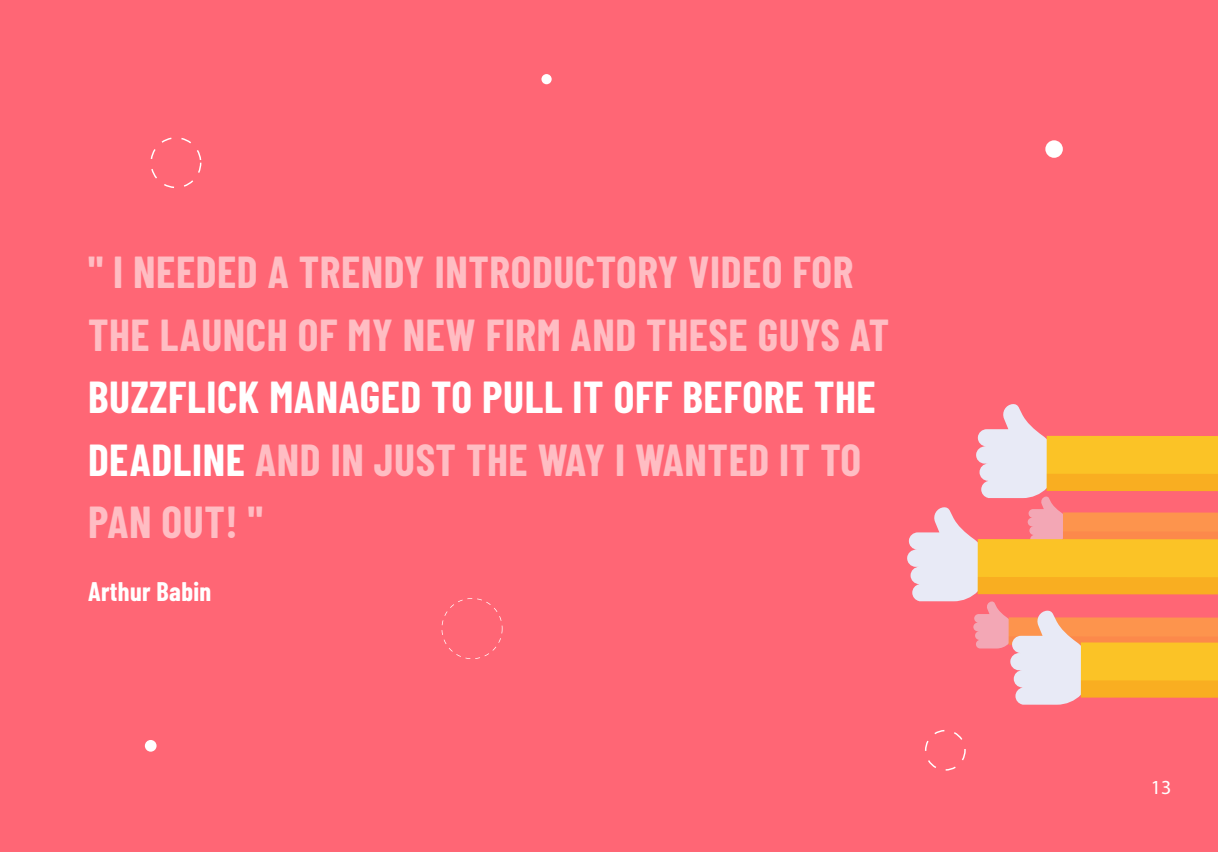
<style>
.page{position:relative;width:1218px;height:852px;background:#ff6675}
.page>*{position:absolute;margin:0;border:0;box-sizing:border-box;transform-origin:0 0}
.t1{font:700 43.75px/62.5px "Barlow Condensed";letter-spacing:.015em;color:#fff}
.t2{font:700 43.75px/62.5px "Barlow Condensed";letter-spacing:.015em;color:rgb(255 255 255/.57)}
.t3{font:700 26.25px "Barlow Condensed";letter-spacing:.015em;color:#fff}
.t4{font:20px "Myriad Pro";color:#fff}
.s1{color:rgb(255 255 255/.57)}
</style>
<div class="page">
<svg style="left:907px;top:404px;width:311px;height:301px"></svg>
<svg style="left:925px;top:730px;width:41px;height:41px"></svg>
<svg style="left:442px;top:598px;width:60px;height:61px"></svg>
<svg style="left:151px;top:138px;width:50px;height:50px"></svg>
<div style="left:1045px;top:140px;width:18px;height:18px;background:#fff;border-radius:50%"></div>
<div style="left:145px;top:740px;width:12px;height:12px;background:#fff;border-radius:50%"></div>
<div style="left:541px;top:74px;width:11px;height:10px;background:#fff;border-radius:50%"></div>
<p class="t2" style="left:88px;top:239px;width:803px">" I NEEDED A TRENDY INTRODUCTORY VIDEO FOR<br>THE LAUNCH OF MY NEW FIRM AND THESE GUYS AT</p>
<p class="t1" style="left:88px;top:364px;width:789px">BUZZFLICK MANAGED TO PULL IT OFF BEFORE THE<br>DEADLINE <span class="s1">AND IN JUST THE WAY I WANTED IT TO<br>PAN OUT! "</span></p>
<p class="t3" style="left:88px;top:573px;width:125px">Arthur Babin</p>
<p class="t4" style="left:1151px;top:775px;width:22px">13</p>
</div>
